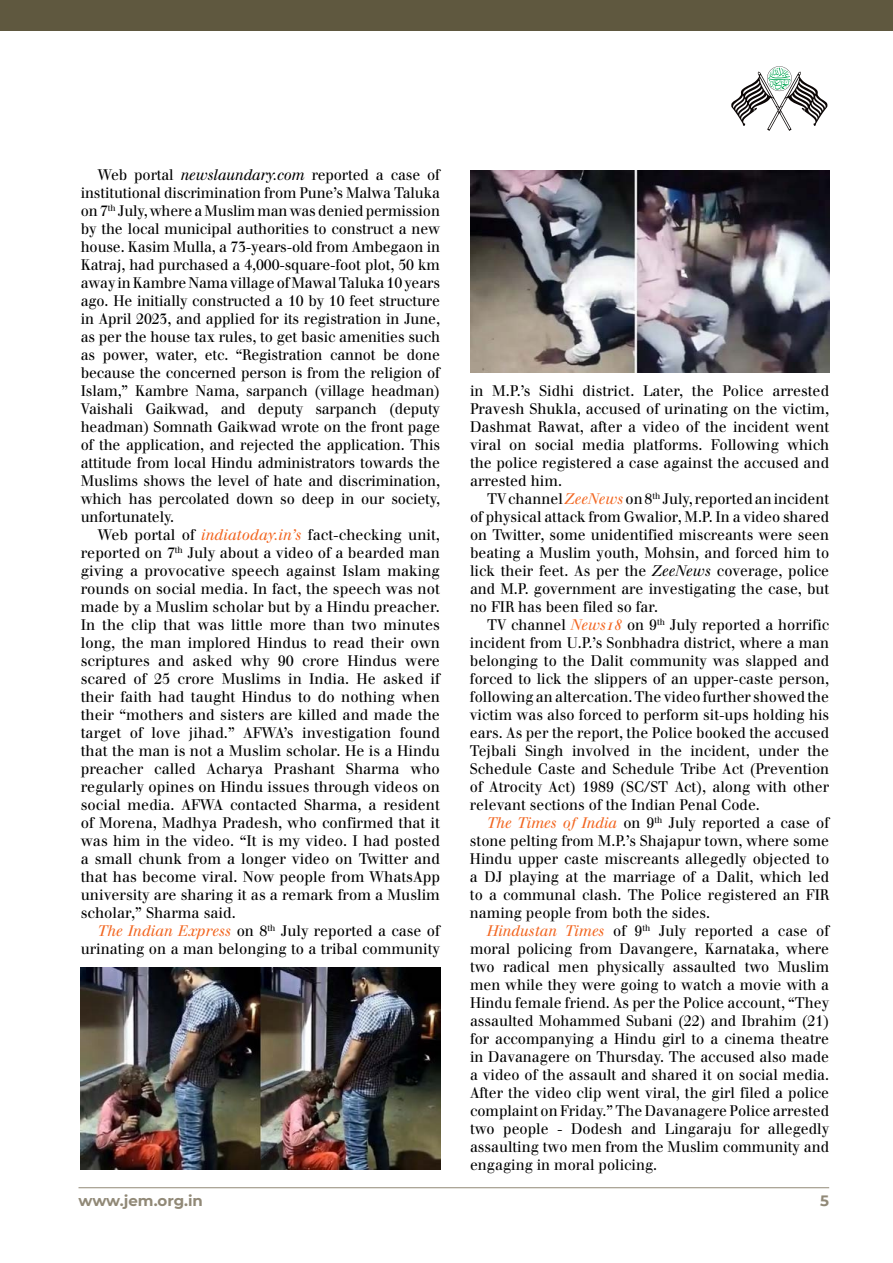
<style>
.page{position:relative;width:893px;height:1263px;background:#fff}
.page>*{position:absolute;margin:0;border:0;box-sizing:border-box;transform-origin:0 0}
.t1{font:15px/18px "Justus";color:#000;text-align:justify;scale:.95 1}
.t2{font:15px/18px "Justus";color:#000;text-align:justify}
.t3{font:15px/18px "Justus";color:#000;text-align:right;scale:.96 1}
.t4{font:700 15px "Montserrat";color:#918977}
.s1{font-family:"Justus Italic Oldstyle"}
.s2{font-family:"Justus Italic Oldstyle";color:#f26722}
</style>
<div class="page">
<hr style="left:79px;top:1187px;width:750px;height:1px;background:#918977">
<div style="left:0;top:0;width:893px;height:30px;background:#5f583f"></div>
<svg style="left:731px;top:66px;width:96px;height:65px"></svg>
<img style="left:81px;top:968px;width:359px;height:202px">
<img style="left:470px;top:170px;width:359px;height:202px">
<p class="t1" style="left:81px;top:166px;width:380px;text-indent:17px">Web portal <span class="s1">newslaundary.com</span> reported a case of institutional discrimination from Pune’s Malwa Taluka on 7<sup>th</sup> July, where a Muslim man was denied permission by the local municipal authorities to construct a new house. Kasim Mulla, a 73-years-old from Ambegaon in Katraj, had purchased a 4,000-square-foot plot, 50 km away in Kambre Nama village of Mawal Taluka 10 years ago. He initially constructed a 10 by 10 feet structure in April 2023, and applied for its registration in June, as per the house tax rules, to get basic amenities such as power, water, etc. “Registration cannot be done because the concerned person is from the religion of Islam,” Kambre Nama, sarpanch (village headman)<br>Vaishali Gaikwad, and deputy sarpanch (deputy headman) Somnath Gaikwad wrote on the front page of the application, and rejected the application. This attitude from local Hindu administrators towards the Muslims shows the level of hate and discrimination, which has percolated down so deep in our society, unfortunately.</p>
<p class="t2" style="left:81px;top:526px;width:361px;text-indent:17px">Web portal of <span class="s2">indiatoday.in’s</span> fact-checking unit, reported on 7<sup>th</sup> July about a video of a bearded man giving a provocative speech against Islam making rounds on social media. In fact, the speech was not made by a Muslim scholar but by a Hindu preacher.<br>In the clip that was little more than two minutes long, the man implored Hindus to read their own scriptures and asked why 90 crore Hindus were scared of 25 crore Muslims in India. He asked if their faith had taught Hindus to do nothing when their “mothers and sisters are killed and made the target of love jihad.” AFWA’s investigation found that the man is not a Muslim scholar. He is a Hindu preacher called Acharya Prashant Sharma who regularly opines on Hindu issues through videos on social media. AFWA contacted Sharma, a resident of Morena, Madhya Pradesh, who confirmed that it was him in the video. “It is my video. I had posted a small chunk from a longer video on Twitter and that has become viral. Now people from WhatsApp university are sharing it as a remark from a Muslim scholar,” Sharma said.</p>
<p class="t3" style="left:81px;top:922px;width:376px"><span class="s2">The Indian Express</span> on 8<sup>th</sup> July reported a case of urinating on a man belonging to a tribal community</p>
<p class="t3" style="left:470px;top:382px;width:376px;text-align:justify">in M.P.’s Sidhi district. Later, the Police arrested Pravesh Shukla, accused of urinating on the victim, Dashmat Rawat, after a video of the incident went viral on social media platforms. Following which the police registered a case against the accused and arrested him.</p>
<p class="t1" style="left:470px;top:490px;width:380px;text-indent:17px">TV channel <span class="s2">ZeeNews</span> on 8<sup>th</sup> July, reported an incident of physical attack from Gwalior, M.P. In a video shared on Twitter, some unidentified miscreants were seen beating a Muslim youth, Mohsin, and forced him to lick their feet. As per the <span class="s1">ZeeNews</span> coverage, police and M.P. government are investigating the case, but no FIR has been filed so far.</p>
<p class="t1" style="left:470px;top:616px;width:380px;text-indent:17px">TV channel <span class="s2">News18</span> on 9<sup>th</sup> July reported a horrific incident from U.P.’s Sonbhadra district, where a man belonging to the Dalit community was slapped and forced to lick the slippers of an upper-caste person, following an altercation. The video further showed the victim was also forced to perform sit-ups holding his ears. As per the report, the Police booked the accused Tejbali Singh involved in the incident, under the Schedule Caste and Schedule Tribe Act (Prevention of Atrocity Act) 1989 (SC/ST Act), along with other relevant sections of the Indian Penal Code.</p>
<p class="t1" style="left:470px;top:814px;width:380px;text-indent:17px"><span class="s2">The Times of India</span> on 9<sup>th</sup> July reported a case of stone pelting from M.P.’s Shajapur town, where some Hindu upper caste miscreants allegedly objected to a DJ playing at the marriage of a Dalit, which led to a communal clash. The Police registered an FIR naming people from both the sides.</p>
<p class="t1" style="left:470px;top:922px;width:380px;text-indent:17px"><span class="s2">Hindustan Times</span> of 9<sup>th</sup> July reported a case of moral policing from Davangere, Karnataka, where two radical men physically assaulted two Muslim men while they were going to watch a movie with a Hindu female friend. As per the Police account, “They assaulted Mohammed Subani (22) and Ibrahim (21) for accompanying a Hindu girl to a cinema theatre in Davanagere on Thursday. The accused also made a video of the assault and shared it on social media.<br>After the video clip went viral, the girl filed a police complaint on Friday.” The Davanagere Police arrested two people - Dodesh and Lingaraju for allegedly assaulting two men from the Muslim community and engaging in moral policing.</p>
<p class="t4" style="left:79px;top:1190px;width:126px">www.jem.org.in</p>
<p class="t4" style="left:820px;top:1190px;width:10px">5</p>
</div>
